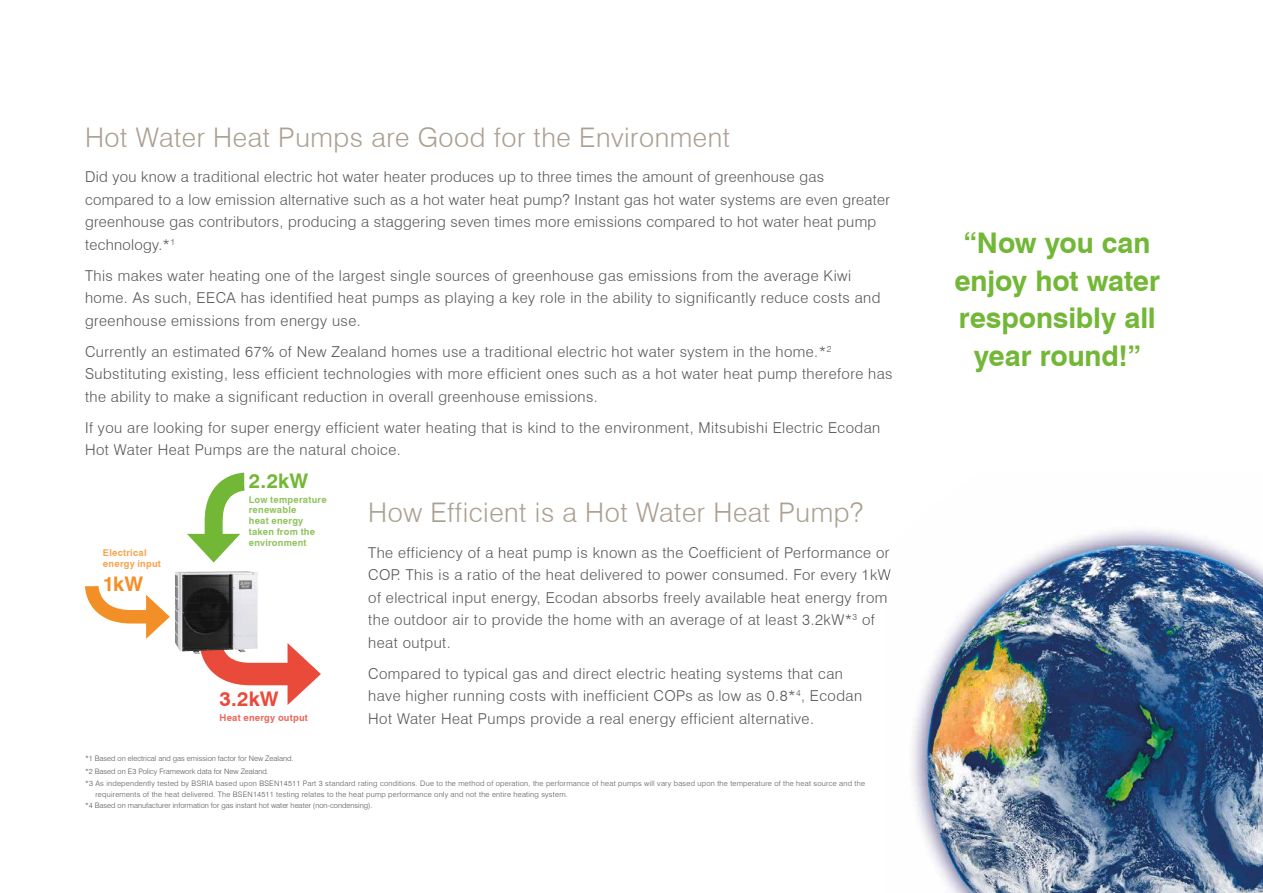
<style>
.page{position:relative;width:1263px;height:893px;background:#fff}
.page>*{position:absolute;margin:0;border:0;box-sizing:border-box;transform-origin:0 0}
.t1{font:700 28.5px/37.5px "Swiss 721 BT";letter-spacing:-.005em;color:#72b735;text-align:center}
.t2{font:300 27px "Swiss 721 BT";letter-spacing:.02em;color:#aca093}
.t3{font:700 20.1px "Swiss 721 BT";color:#e94a3a}
.t4{font:700 20.1px "Swiss 721 BT";color:#72b735}
.t5{font:700 20.1px "Swiss 721 BT";color:#f38f27}
.t6{font:300 15px/22.5px "Swiss 721 BT";letter-spacing:.03em;color:#575756}
.t7{font:700 9.45px/10.8px "Swiss 721 BT";letter-spacing:.025em;color:#91c35f}
.t8{font:700 9.45px/10.8px "Swiss 721 BT";letter-spacing:.025em;color:#f6a54f}
.t9{font:700 9.45px "Swiss 721 BT";letter-spacing:.025em;color:#ed685d}
.t10{font:300 7.5px/12.6px "Swiss 721 BT";letter-spacing:.03em;color:#575756}
</style>
<div class="page">
<img style="left:889px;top:530px;width:374px;height:363px">
<img style="left:887px;top:569px;width:4px;height:14px">
<svg style="left:201px;top:643px;width:120px;height:62px"></svg>
<svg style="left:85px;top:586px;width:85px;height:53px"></svg>
<img style="left:175px;top:571px;width:83px;height:83px">
<svg style="left:187px;top:473px;width:57px;height:90px"></svg>
<h2 class="t2" style="left:85px;top:121px;width:647px">Hot Water Heat Pumps are Good for the Environment</h2>
<p class="t6" style="left:85px;top:166px;width:806px">Did you know a traditional electric hot water heater produces up to three times the amount of greenhouse gas compared to a low emission alternative such as a hot water heat pump? Instant gas hot water systems are even greater greenhouse gas contributors, producing a staggering seven times more emissions compared to hot water heat pump technology.*<sup>1</sup></p>
<p class="t6" style="left:85px;top:264px;width:797px">This makes water heating one of the largest single sources of greenhouse gas emissions from the average Kiwi home. As such, EECA has identified heat pumps as playing a key role in the ability to significantly reduce costs and greenhouse emissions from energy use.</p>
<p class="t6" style="left:85px;top:340px;width:809px">Currently an estimated 67% of New Zealand homes use a traditional electric hot water system in the home.*<sup>2<br></sup>Substituting existing, less efficient technologies with more efficient ones such as a hot water heat pump therefore has the ability to make a significant reduction in overall greenhouse emissions.</p>
<p class="t6" style="left:85px;top:416px;width:797px">If you are looking for super energy efficient water heating that is kind to the environment, Mitsubishi Electric Ecodan<br>Hot Water Heat Pumps are the natural choice.</p>
<h3 class="t4" style="left:249px;top:469px;width:61px">2.2kW</h3>
<p class="t7" style="left:249px;top:494px;width:79px">Low temperature renewable<br>heat energy taken from the environment</p>
<h2 class="t2" style="left:368px;top:496px;width:496px">How Efficient is a Hot Water Heat Pump?</h2>
<p class="t6" style="left:368px;top:541px;width:524px">The efficiency of a heat pump is known as the Coefficient of Performance or COP. This is a ratio of the heat delivered to power consumed. For every 1kW of electrical input energy, Ecodan absorbs freely available heat energy from the outdoor air to provide the home with an average of at least 3.2kW*<sup>3</sup> of heat output.</p>
<p class="t6" style="left:368px;top:662px;width:495px">Compared to typical gas and direct electric heating systems that can have higher running costs with inefficient COPs as low as 0.8*<sup>4</sup>, Ecodan<br>Hot Water Heat Pumps provide a real energy efficient alternative.</p>
<p class="t10" style="left:85px;top:752px;width:782px">*1 Based on electrical and gas emission factor for New Zealand.<br>*2 Based on E3 Policy Framework data for New Zealand.<br>*3 As independently tested by BSRIA based upon BSEN14511 Part 3 standard rating conditions. Due to the method of operation, the performance of heat pumps will vary based upon the temperature of the heat source and the</p>
<p class="t10" style="left:85px;top:788px;width:484px;line-height:11.1px;text-indent:10px">requirements of the heat delivered. The BSEN14511 testing relates to the heat pump performance only and not the entire heating system. *4 Based on manufacturer information for gas instant hot water heater (non-condensing).</p>
<p class="t8" style="left:103px;top:547px;width:59px">Electrical energy input</p>
<h3 class="t5" style="left:103px;top:572px;width:42px">1kW</h3>
<h3 class="t3" style="left:219px;top:687px;width:61px">3.2kW</h3>
<p class="t9" style="left:219px;top:711px;width:90px">Heat energy output</p>
<h1 class="t1" style="left:954px;top:224px;width:207px">“Now you can enjoy hot water responsibly all year round!”</h1>
</div>
